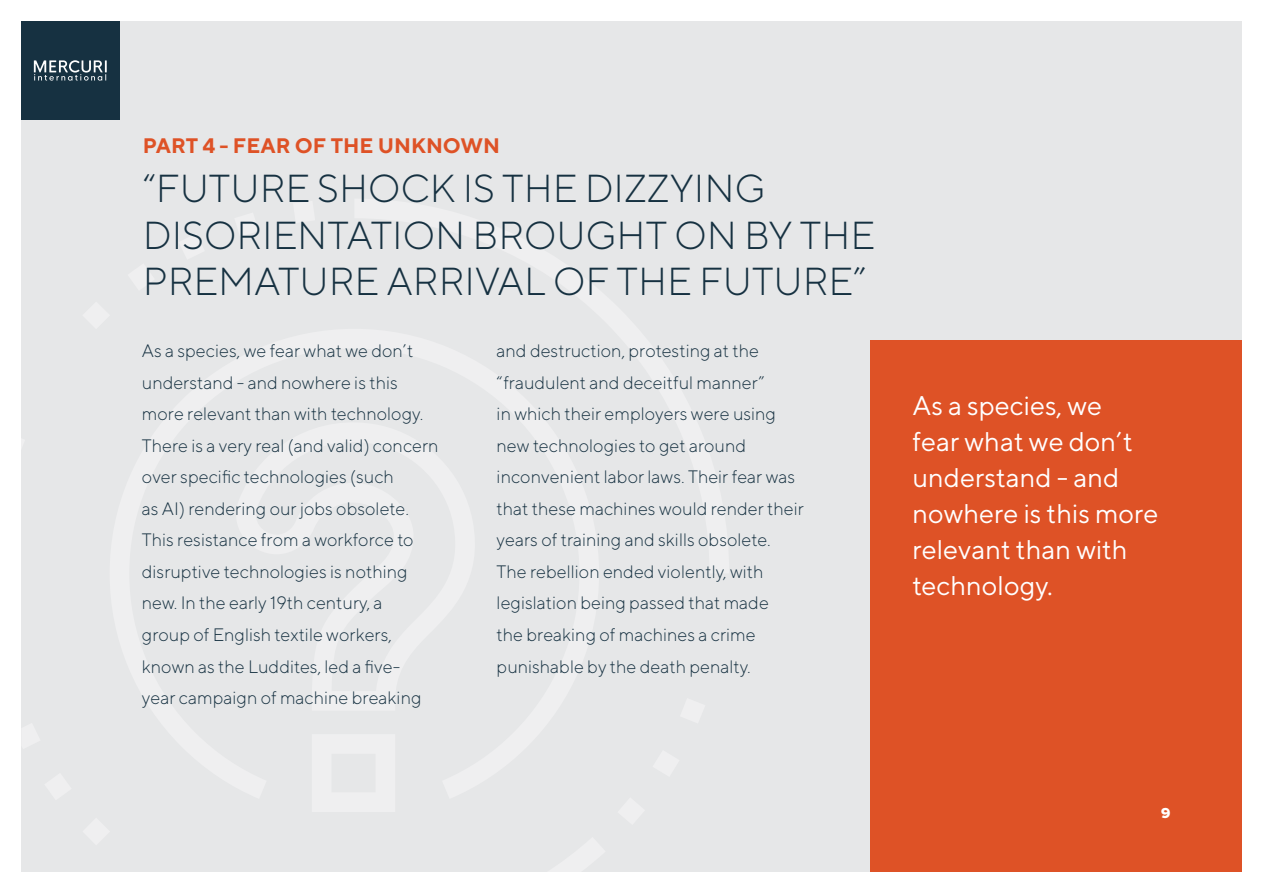
<style>
.page{position:relative;width:1263px;height:893px;background:#fff}
.page>*{position:absolute;margin:0;border:0;box-sizing:border-box;transform-origin:0 0}
.t1{font:300 39px/46.8px "TT Norms";color:#163141}
.t2{font:27px/36px "TT Norms";color:#fff}
.t3{font:700 21px "TT Norms";color:#de5226}
.t4{font:300 18px/31.5px "TT Norms";color:#163141}
.t5{font:15px "Proxima Nova Extrabld";color:#fff}
</style>
<div class="page">
<div style="left:21px;top:21px;width:1221px;height:851px;background:#e6e7e8"></div>
<div style="left:21px;top:21px;width:98px;height:98px;background:#163141"></div>
<svg style="left:34px;top:60px;width:73px;height:21px"></svg>
<div style="left:871px;top:340px;width:371px;height:532px;background:#de5226"></div>
<p class="t3" style="left:143px;top:132px;width:359px">PART 4 - FEAR OF THE UNKNOWN</p>
<h1 class="t1" style="left:143px;top:164px;width:734px">“FUTURE SHOCK IS THE DIZZYING<br>DISORIENTATION BROUGHT ON BY THE<br>PREMATURE ARRIVAL OF THE FUTURE”</h1>
<p class="t4" style="left:142px;top:335px;width:298px">As a species, we fear what we don’t understand - and nowhere is this more relevant than with technology.<br>There is a very real (and valid) concern over specific technologies (such<br>as AI) rendering our jobs obsolete.<br>This resistance from a workforce to disruptive technologies is nothing new. In the early 19th century, a<br>group of English textile workers, known as the Luddites, led a five-<br>year campaign of machine breaking</p>
<p class="t4" style="left:497px;top:335px;width:309px">and destruction, protesting at the “fraudulent and deceitful manner”<br>in which their employers were using new technologies to get around inconvenient labor laws. Their fear was that these machines would render their years of training and skills obsolete.<br>The rebellion ended violently, with legislation being passed that made<br>the breaking of machines a crime punishable by the death penalty.</p>
<h2 class="t2" style="left:912px;top:387px;width:248px">As a species, we<br>fear what we don’t understand - and nowhere is this more relevant than with technology.</h2>
<p class="t5" style="left:1161px;top:804px;width:11px">9</p>
</div>
